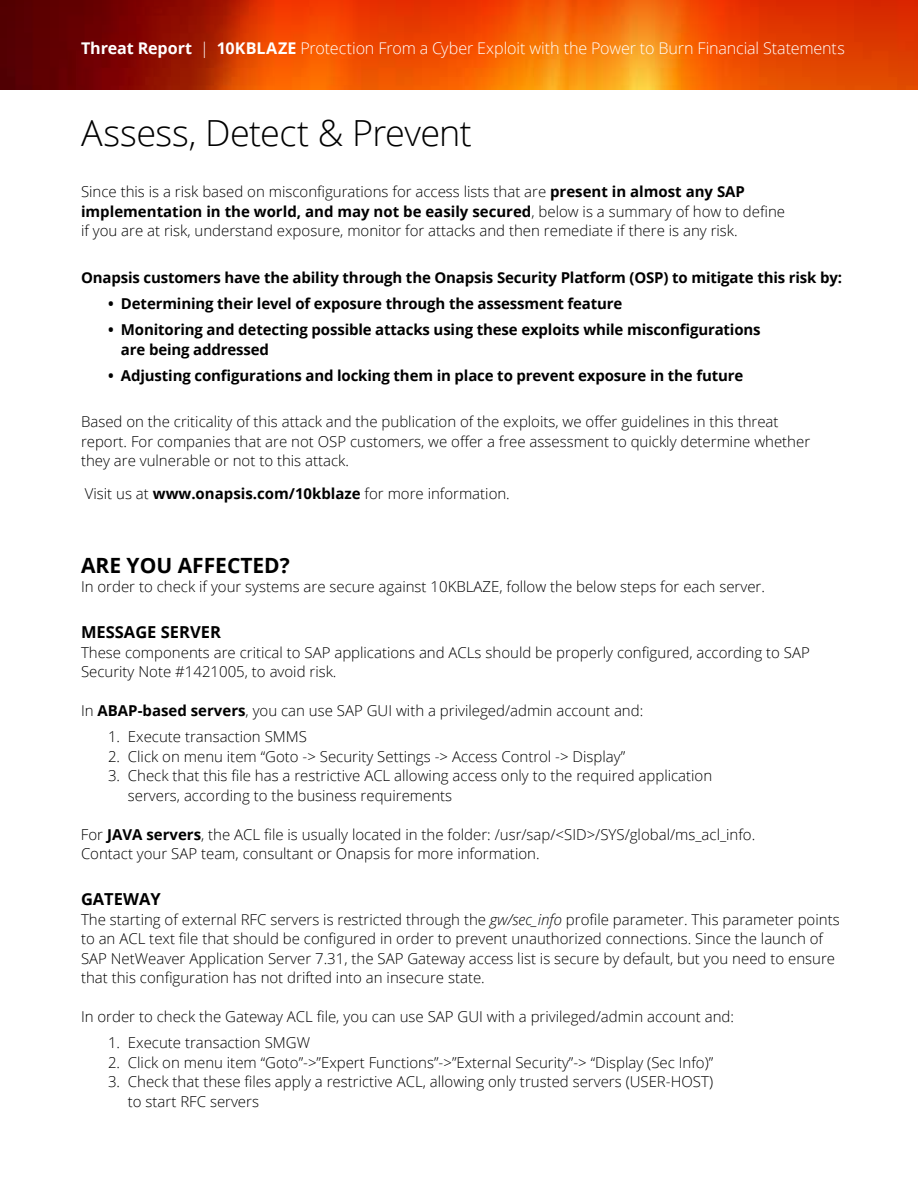
<style>
.page{position:relative;width:918px;height:1188px;background:#fff}
.page>*{position:absolute;margin:0;border:0;box-sizing:border-box;transform-origin:0 0}
.t1{font:300 36px "Open Sans";letter-spacing:-.015em;color:#000}
.t2{font:700 21px "Open Sans";color:#000}
.t3{font:700 16.5px "Open Sans";color:#000}
.t4{font:300 16.2px "Open Sans";letter-spacing:-.01em;color:#fff}
.t5{font:300 15px/19.5px "Open Sans";color:#000}
.t6{font:700 15px/19.5px "Open Sans";letter-spacing:-.01em;color:#000}
.s1{font-weight:700}
.s2{font-style:italic}
</style>
<div class="page">
<svg style="left:0;top:0;width:918px;height:90px;background:#d14203"></svg>
<p class="t4" style="left:81px;top:37px;width:765px"><span class="s1">Threat Report</span> | <span class="s1">10KBLAZE</span> Protection From a Cyber Exploit with the Power to Burn Financial Statements</p>
<h1 class="t1" style="left:81px;top:109px;width:392px">Assess, Detect &amp; Prevent</h1>
<p class="t5" style="left:81px;top:182px;width:706px">Since this is a risk based on misconfigurations for access lists that are <span class="s1">present in almost any SAP implementation in the world, and may not be easily secured</span>, below is a summary of how to define if you are at risk, understand exposure, monitor for attacks and then remediate if there is any risk.</p>
<p class="t6" style="left:81px;top:267px;width:763px">Onapsis customers have the ability through the Onapsis Security Platform (OSP) to mitigate this risk by:</p>
<p class="t6" style="left:108px;top:293px;width:516px">• Determining their level of exposure through the assessment feature</p>
<p class="t6" style="left:121px;top:320px;width:641px;text-indent:-13px">• Monitoring and detecting possible attacks using these exploits while misconfigurations are being addressed</p>
<p class="t6" style="left:108px;top:365px;width:637px">• Adjusting configurations and locking them in place to prevent exposure in the future</p>
<p class="t5" style="left:81px;top:412px;width:731px">Based on the criticality of this attack and the publication of the exploits, we offer guidelines in this threat report. For companies that are not OSP customers, we offer a free assessment to quickly determine whether they are vulnerable or not to this attack.</p>
<p class="t5" style="left:85px;top:484px;width:426px">Visit us at <span class="s1">www.onapsis.com/10kblaze</span> for more information.</p>
<h2 class="t2" style="left:81px;top:551px;width:210px">ARE YOU AFFECTED?</h2>
<p class="t5" style="left:81px;top:577px;width:685px">In order to check if your systems are secure against 10KBLAZE, follow the below steps for each server.</p>
<p class="t3" style="left:81px;top:621px;width:141px">MESSAGE SERVER</p>
<p class="t5" style="left:81px;top:642px;width:730px">These components are critical to SAP applications and ACLs should be properly configured, according to SAP<br>Security Note #1421005, to avoid risk.</p>
<p class="t5" style="left:81px;top:701px;width:564px">In <span class="s1">ABAP-based servers</span>, you can use SAP GUI with a privileged/admin account and:</p>
<p class="t5" style="left:108px;top:727px;width:200px">1. Execute transaction SMMS</p>
<p class="t5" style="left:108px;top:746px;width:519px">2. Click on menu item “Goto -&gt; Security Settings -&gt; Access Control -&gt; Display”</p>
<p class="t5" style="left:128px;top:766px;width:586px;text-indent:-20px">3. Check that this file has a restrictive ACL allowing access only to the required application servers, according to the business requirements</p>
<p class="t5" style="left:81px;top:824px;width:676px">For <span class="s1">JAVA servers</span>, the ACL file is usually located in the folder: /usr/sap/&lt;SID&gt;/SYS/global/ms_acl_info.<br>Contact your SAP team, consultant or Onapsis for more information.</p>
<p class="t3" style="left:81px;top:888px;width:81px">GATEWAY</p>
<p class="t5" style="left:81px;top:909px;width:760px">The starting of external RFC servers is restricted through the <span class="s2">gw/sec_info</span> profile parameter. This parameter points to an ACL text file that should be configured in order to prevent unauthorized connections. Since the launch of SAP NetWeaver Application Server 7.31, the SAP Gateway access list is secure by default, but you need to ensure that this configuration has not drifted into an insecure state.</p>
<p class="t5" style="left:81px;top:1007px;width:655px">In order to check the Gateway ACL file, you can use SAP GUI with a privileged/admin account and:</p>
<p class="t5" style="left:108px;top:1033px;width:204px">1. Execute transaction SMGW</p>
<p class="t5" style="left:108px;top:1052px;width:607px">2. Click on menu item “Goto”-&gt;”Expert Functions”-&gt;”External Security”-&gt; “Display (Sec Info)”</p>
<p class="t5" style="left:128px;top:1072px;width:587px;text-indent:-20px">3. Check that these files apply a restrictive ACL, allowing only trusted servers (USER-HOST) to start RFC servers</p>
</div>
